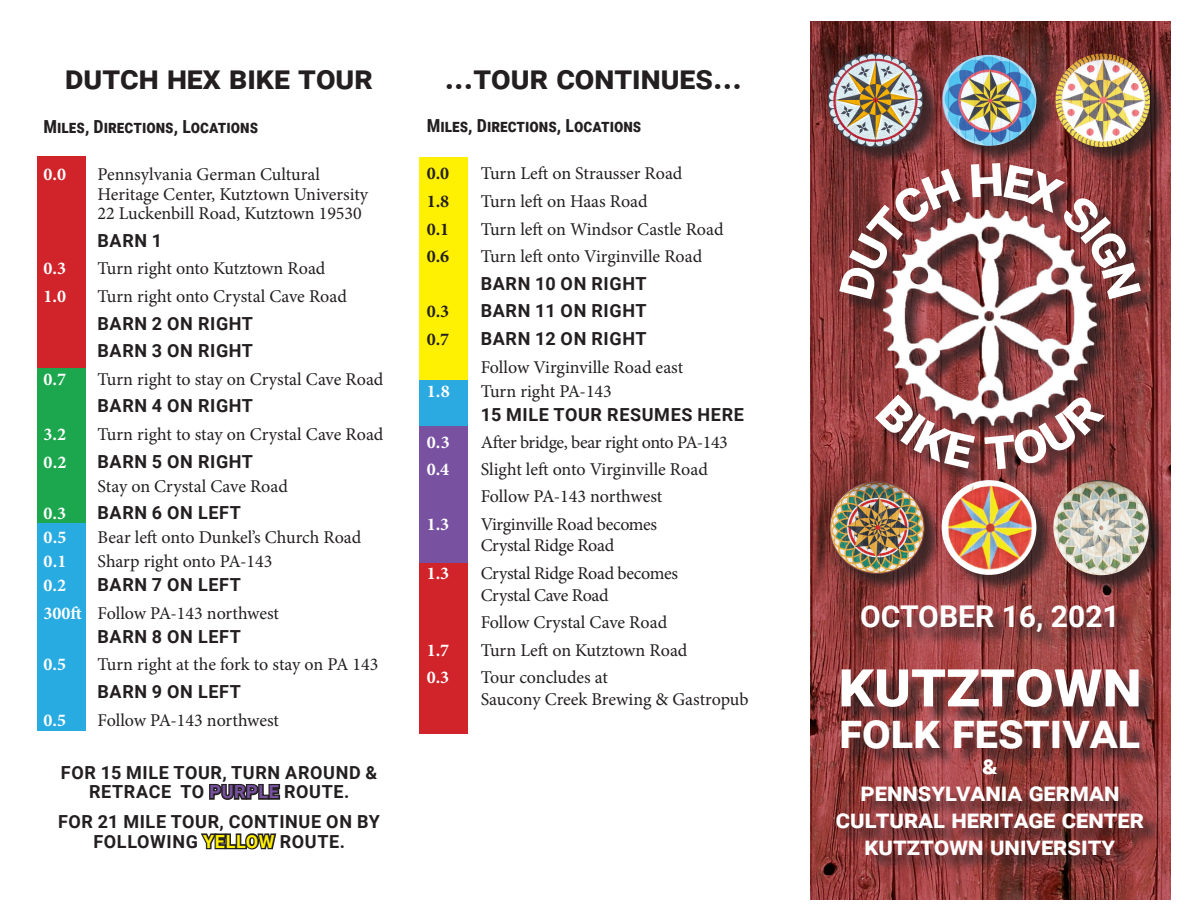
<style>
.page{position:relative;width:1188px;height:918px;background:#fff}
.page>*{position:absolute;margin:0;border:0;box-sizing:border-box;transform-origin:0 0}
.t1{font:700 64.95px "Roboto";color:#fff}
.t2{font:700 48.3px "Roboto";color:#fff}
.t3{font:700 33px "Roboto";color:#231f20}
.t4{font:700 30px "Roboto";color:#fff}
.t5{font:700 25.5px/27px "Roboto";color:#fff;text-align:center}
.t6{font:18px/21.6px "Minion Pro";letter-spacing:-.005em;color:#231f20}
.t7{font:700 18px/19.5px "Roboto";letter-spacing:.035em;color:#231f20;text-align:center}
.t8{font:700 18px "Minion Pro";color:#fff}
.t9{font:700 18px "Roboto Condensed";color:#231f20}
.t10{font:700 18px "Minion Pro";color:#231f20}
.s1{font-weight:700;color:#fff}
</style>
<div class="page">
<img style="left:810px;top:22px;width:360px;height:878px">
<div style="left:842px;top:166px;width:317px;height:321px;background:#231f20;opacity:.75"></div>
<img style="left:882px;top:210px;width:216px;height:216px;border-radius:108px">
<div style="left:37px;top:157px;width:49px;height:211px;background:#d1232a"></div>
<div style="left:37px;top:368px;width:49px;height:171px;background:#1ca74e"></div>
<div style="left:37px;top:523px;width:49px;height:208px;background:#28abe1"></div>
<div style="left:419px;top:157px;width:49px;height:225px;background:#fff101"></div>
<div style="left:419px;top:380px;width:49px;height:70px;background:#2baae1"></div>
<div style="left:419px;top:427px;width:49px;height:158px;background:#7852a1"></div>
<div style="left:419px;top:563px;width:49px;height:171px;background:#d1232a"></div>
<div style="left:830px;top:56px;width:111px;height:110px;background:#231f20;opacity:.75"></div>
<img style="left:828px;top:53px;width:95px;height:94px">
<div style="left:1058px;top:56px;width:110px;height:109px;background:#231f20;opacity:.75"></div>
<img style="left:1055px;top:54px;width:95px;height:93px">
<div style="left:1056px;top:482px;width:111px;height:112px;background:#231f20;opacity:.75"></div>
<img style="left:1053px;top:480px;width:96px;height:95px;border-radius:48px">
<div style="left:944px;top:57px;width:111px;height:107px;background:#231f20;opacity:.75"></div>
<img style="left:942px;top:55px;width:94px;height:91px">
<div style="left:944px;top:482px;width:111px;height:112px;background:#231f20;opacity:.75"></div>
<img style="left:942px;top:480px;width:94px;height:95px;border-radius:47px">
<div style="left:832px;top:484px;width:111px;height:108px;background:#231f20;opacity:.75"></div>
<img style="left:830px;top:482px;width:94px;height:91px">
<div style="left:864px;top:608px;width:269px;height:43px;background:#231f20;opacity:.75"></div>
<div style="left:844px;top:671px;width:314px;height:96px;background:#231f20;opacity:.75"></div>
<div style="left:839px;top:762px;width:323px;height:111px;background:#231f20;opacity:.75"></div>
<svg style="left:839px;top:168px;width:122px;height:131px"></svg>
<svg style="left:971px;top:163px;width:170px;height:136px"></svg>
<svg style="left:875px;top:394px;width:100px;height:74px"></svg>
<svg style="left:984px;top:392px;width:121px;height:78px"></svg>
<p class="t3" style="left:65px;top:55px;width:309px">dutch hex bike tour</p>
<p class="t9" style="left:44px;top:114px;width:216px">Miles, Directions, Locations</p>
<p class="t8" style="left:44px;top:162px;width:24px">0.0</p>
<p class="t6" style="left:97px;top:165px;width:272px;line-height:19.5px">Pennsylvania German Cultural<br>Heritage Center, Kutztown University<br>22 Luckenbill Road, Kutztown 19530</p>
<p class="t7" style="left:98px;top:230px;width:66px">BARN 1</p>
<p class="t8" style="left:44px;top:256px;width:24px">0.3</p>
<p class="t6" style="left:97px;top:258px;width:229px">Turn right onto Kutztown Road</p>
<p class="t8" style="left:44px;top:284px;width:24px">1.0</p>
<p class="t6" style="left:97px;top:286px;width:251px">Turn right onto Crystal Cave Road</p>
<p class="t7" style="left:98px;top:313px;width:157px">BARN 2 ON RIGHT</p>
<p class="t7" style="left:98px;top:340px;width:157px">BARN 3 ON RIGHT</p>
<p class="t8" style="left:44px;top:366px;width:24px">0.7</p>
<p class="t6" style="left:97px;top:368px;width:287px">Turn right to stay on Crystal Cave Road</p>
<p class="t7" style="left:98px;top:396px;width:157px">BARN 4 ON RIGHT</p>
<p class="t8" style="left:44px;top:422px;width:24px">3.2</p>
<p class="t6" style="left:97px;top:424px;width:287px">Turn right to stay on Crystal Cave Road</p>
<p class="t8" style="left:44px;top:449px;width:24px">0.2</p>
<p class="t7" style="left:98px;top:451px;width:157px">BARN 5 ON RIGHT</p>
<p class="t6" style="left:98px;top:475px;width:192px">Stay on Crystal Cave Road</p>
<p class="t8" style="left:44px;top:501px;width:24px">0.3</p>
<p class="t7" style="left:98px;top:502px;width:145px">BARN 6 ON LEFT</p>
<p class="t8" style="left:44px;top:525px;width:24px">0.5</p>
<p class="t6" style="left:97px;top:527px;width:265px">Bear left onto Dunkel’s Church Road</p>
<p class="t8" style="left:44px;top:549px;width:24px">0.1</p>
<p class="t6" style="left:97px;top:551px;width:176px">Sharp right onto PA-143</p>
<p class="t8" style="left:44px;top:573px;width:24px">0.2</p>
<p class="t7" style="left:98px;top:574px;width:145px">BARN 7 ON LEFT</p>
<p class="t6" style="left:44px;top:602px;width:237px"><span class="s1">300ft</span> Follow PA-143 northwest</p>
<p class="t7" style="left:98px;top:626px;width:145px">BARN 8 ON LEFT</p>
<p class="t8" style="left:44px;top:652px;width:24px">0.5</p>
<p class="t6" style="left:97px;top:654px;width:283px">Turn right at the fork to stay on PA 143</p>
<p class="t7" style="left:98px;top:681px;width:145px">BARN 9 ON LEFT</p>
<p class="t8" style="left:44px;top:707px;width:24px">0.5</p>
<p class="t6" style="left:97px;top:709px;width:183px">Follow PA-143 northwest</p>
<p class="t7" style="left:61px;top:762px;width:318px">FOR 15 MILE TOUR, TURN AROUND &amp;<br>RETRACE TO PURPLE ROUTE.</p>
<p class="t7" style="left:58px;top:811px;width:323px">FOR 21 MILE TOUR, CONTINUE ON BY<br>FOLLOWING YELLOW ROUTE.</p>
<p class="t3" style="left:445px;top:54px;width:299px">...tour continues...</p>
<p class="t9" style="left:427px;top:113px;width:216px">Miles, Directions, Locations</p>
<p class="t10" style="left:427px;top:161px;width:24px">0.0</p>
<p class="t6" style="left:481px;top:163px;width:203px">Turn Left on Strausser Road</p>
<p class="t10" style="left:427px;top:189px;width:24px">1.8</p>
<p class="t6" style="left:481px;top:191px;width:169px">Turn left on Haas Road</p>
<p class="t10" style="left:427px;top:216px;width:24px">0.1</p>
<p class="t6" style="left:481px;top:218px;width:244px">Turn left on Windsor Castle Road</p>
<p class="t10" style="left:427px;top:244px;width:24px">0.6</p>
<p class="t6" style="left:481px;top:246px;width:223px">Turn left onto Virginville Road</p>
<p class="t7" style="left:481px;top:273px;width:167px">BARN 10 ON RIGHT</p>
<p class="t10" style="left:427px;top:299px;width:24px">0.3</p>
<p class="t7" style="left:481px;top:301px;width:167px">BARN 11 ON RIGHT</p>
<p class="t10" style="left:427px;top:327px;width:24px">0.7</p>
<p class="t7" style="left:481px;top:328px;width:167px">BARN 12 ON RIGHT</p>
<p class="t6" style="left:481px;top:356px;width:204px">Follow Virginville Road east</p>
<p class="t8" style="left:427px;top:378px;width:24px">1.8</p>
<p class="t6" style="left:481px;top:380px;width:133px">Turn right PA-143</p>
<p class="t7" style="left:481px;top:404px;width:265px">15 MILE TOUR RESUMES HERE</p>
<p class="t8" style="left:427px;top:429px;width:24px">0.3</p>
<p class="t6" style="left:481px;top:431px;width:249px">After bridge, bear right onto PA-143</p>
<p class="t8" style="left:427px;top:456px;width:24px">0.4</p>
<p class="t6" style="left:481px;top:458px;width:229px">Slight left onto Virginville Road</p>
<p class="t6" style="left:481px;top:486px;width:183px">Follow PA-143 northwest</p>
<p class="t8" style="left:427px;top:511px;width:24px">1.3</p>
<p class="t6" style="left:481px;top:513px;width:178px">Virginville Road becomes<br>Crystal Ridge Road</p>
<p class="t8" style="left:427px;top:561px;width:24px">1.3</p>
<p class="t6" style="left:481px;top:563px;width:199px">Crystal Ridge Road becomes<br>Crystal Cave Road</p>
<p class="t6" style="left:481px;top:612px;width:188px">Follow Crystal Cave Road</p>
<p class="t8" style="left:427px;top:637px;width:24px">1.7</p>
<p class="t6" style="left:481px;top:639px;width:208px">Turn Left on Kutztown Road</p>
<p class="t8" style="left:427px;top:665px;width:24px">0.3</p>
<p class="t6" style="left:481px;top:667px;width:269px">Tour concludes at<br>Saucony Creek Brewing &amp; Gastropub</p>
<p class="t4" style="left:860px;top:595px;width:261px">OCTOBER 16, 2021</p>
<p class="t1" style="left:838px;top:638px;width:305px">kutztown</p>
<p class="t2" style="left:840px;top:697px;width:302px">folk festival</p>
<p class="t5" style="left:982px;top:750px;width:18px">&amp;</p>
<p class="t5" style="left:860px;top:777px;width:261px">pennsylvania german</p>
<p class="t5" style="left:836px;top:804px;width:310px">cultural heritage center kutztown university</p>
</div>
